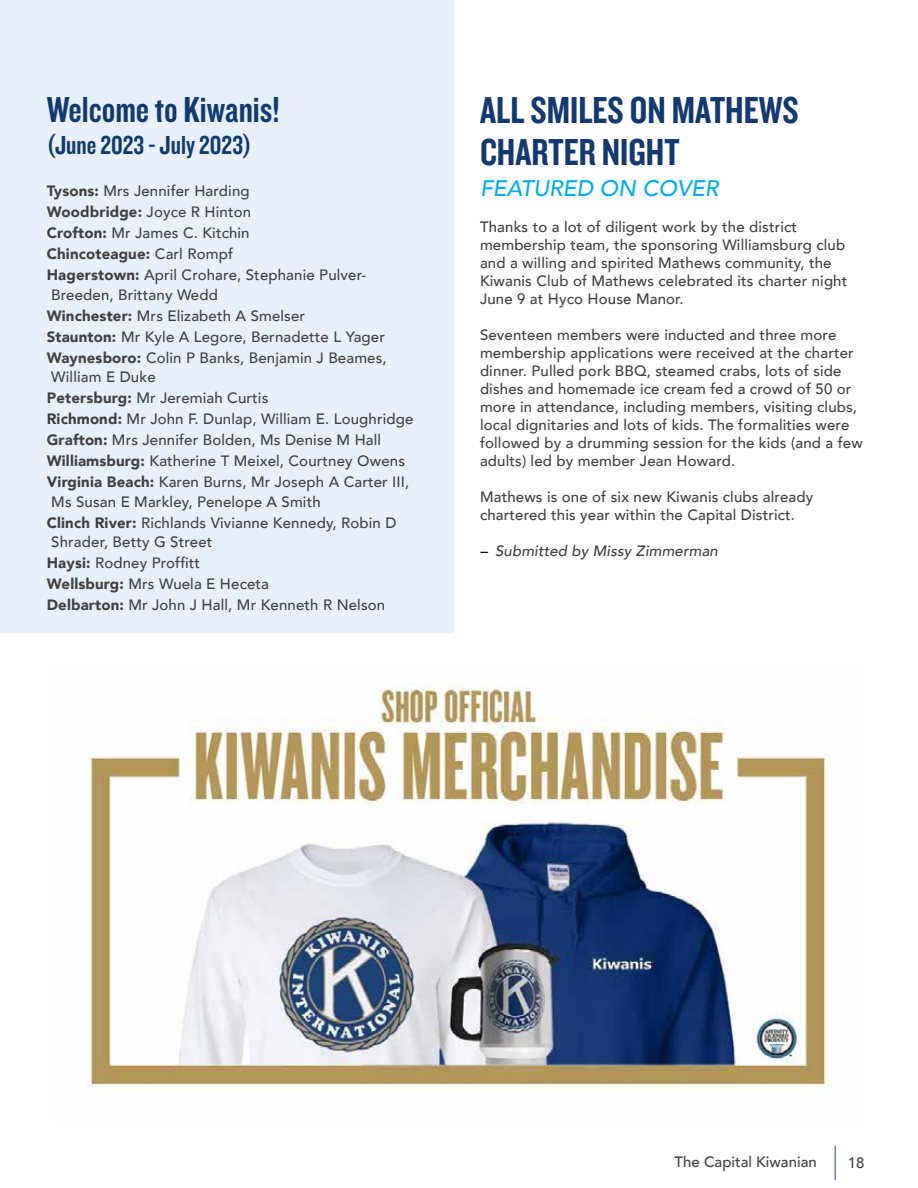
<style>
.page{position:relative;width:918px;height:1188px;background:#fff}
.page>*{position:absolute;margin:0;border:0;box-sizing:border-box;transform-origin:0 0}
.t1{font:39px/42px "Knockout HTF49 Liteweight";color:#133970}
.t2{font:37.5px "Knockout HTF49 Liteweight";color:#133970}
.t3{font:27px "Knockout HTF49 Liteweight";color:#133970}
.t4{font:italic 500 22.5px "Avenir";color:#00aeef}
.t5{font:500 15px/21px "Avenir";letter-spacing:.01em;color:#414042}
.t6{font:italic 500 15px "Avenir";letter-spacing:.01em;color:#414042}
.s1{font-weight:900}
.s2{color:#000}
</style>
<div class="page">
<div style="left:0;top:0;width:454px;height:633px;background:#e8f1f9"></div>
<img style="left:86px;top:683px;width:743px;height:415px">
<hr style="left:835px;top:1146px;width:1px;height:34px;background:#25408f">
<h2 class="t2" style="left:47px;top:90px;width:234px">Welcome to Kiwanis!</h2>
<h3 class="t3" style="left:47px;top:131px;width:206px">(June 2023 - July 2023)</h3>
<p class="t5" style="left:47px;top:180px;width:321px"><span class="s1">Tysons:</span> Mrs Jennifer Harding<br><span class="s1">Woodbridge:</span> Joyce R Hinton<br><span class="s1">Crofton:</span> Mr James C. Kitchin<br><span class="s1">Chincoteague:</span> Carl Rompf<br><span class="s1">Hagerstown:</span> April Crohare, Stephanie Pulver-</p>
<p class="t5" style="left:47px;top:283px;width:342px">Breeden, Brittany Wedd<br><span class="s1">Winchester:</span> Mrs Elizabeth A Smelser<br><span class="s1">Staunton:</span> Mr Kyle A Legore, Bernadette L Yager <span class="s1">Waynesboro:</span> Colin P Banks, Benjamin J Beames,</p>
<p class="t5" style="left:47px;top:366px;width:368px;text-indent:4px">William E Duke<br><span class="s1">Petersburg:</span> Mr Jeremiah Curtis<br><span class="s1">Richmond:</span> Mr John F. Dunlap, William E. Loughridge <span class="s1">Grafton:</span> Mrs Jennifer Bolden, Ms Denise M Hall <span class="s1">Williamsburg:</span> Katherine T Meixel, Courtney Owens <span class="s1">Virginia Beach:</span> Karen Burns, Mr Joseph A Carter III,</p>
<p class="t5" style="left:47px;top:490px;width:351px;text-indent:4px">Ms Susan E Markley, Penelope A Smith<br><span class="s1">Clinch River:</span> Richlands Vivianne Kennedy, Robin D</p>
<p class="t5" style="left:47px;top:531px;width:340px;text-indent:4px">Shrader, Betty G Street<br><span class="s1">Haysi:</span> Rodney Proffitt<br><span class="s1">Wellsburg:</span> Mrs Wuela E Heceta<br><span class="s1">Delbarton:</span> Mr John J Hall, Mr Kenneth R Nelson</p>
<h1 class="t1" style="left:480px;top:90px;width:320px">ALL SMILES ON MATHEWS<br>CHARTER NIGHT</h1>
<h3 class="t4" style="left:480px;top:175px;width:240px">FEATURED ON COVER</h3>
<p class="t5" style="left:480px;top:217px;width:369px;line-height:18px">Thanks to a lot of diligent work by the district membership team, the sponsoring Williamsburg club and a willing and spirited Mathews community, the Kiwanis Club of Mathews celebrated its charter night June 9 at Hyco House Manor.</p>
<p class="t5" style="left:480px;top:325px;width:384px;line-height:18px">Seventeen members were inducted and three more membership applications were received at the charter dinner. Pulled pork BBQ, steamed crabs, lots of side dishes and homemade ice cream fed a crowd of 50 or more in attendance, including members, visiting clubs, local dignitaries and lots of kids. The formalities were followed by a drumming session for the kids (and a few adults) led by member Jean Howard.</p>
<p class="t5" style="left:480px;top:487px;width:335px;line-height:18px">Mathews is one of six new Kiwanis clubs already chartered this year within the Capital District.</p>
<p class="t6" style="left:480px;top:542px;width:240px"><span class="s2">–</span> Submitted by Missy Zimmerman</p>
<p class="t5" style="left:675px;top:1150px;width:144px">The Capital Kiwanian</p>
<p class="t5" style="left:848px;top:1151px;width:18px">18</p>
</div>
